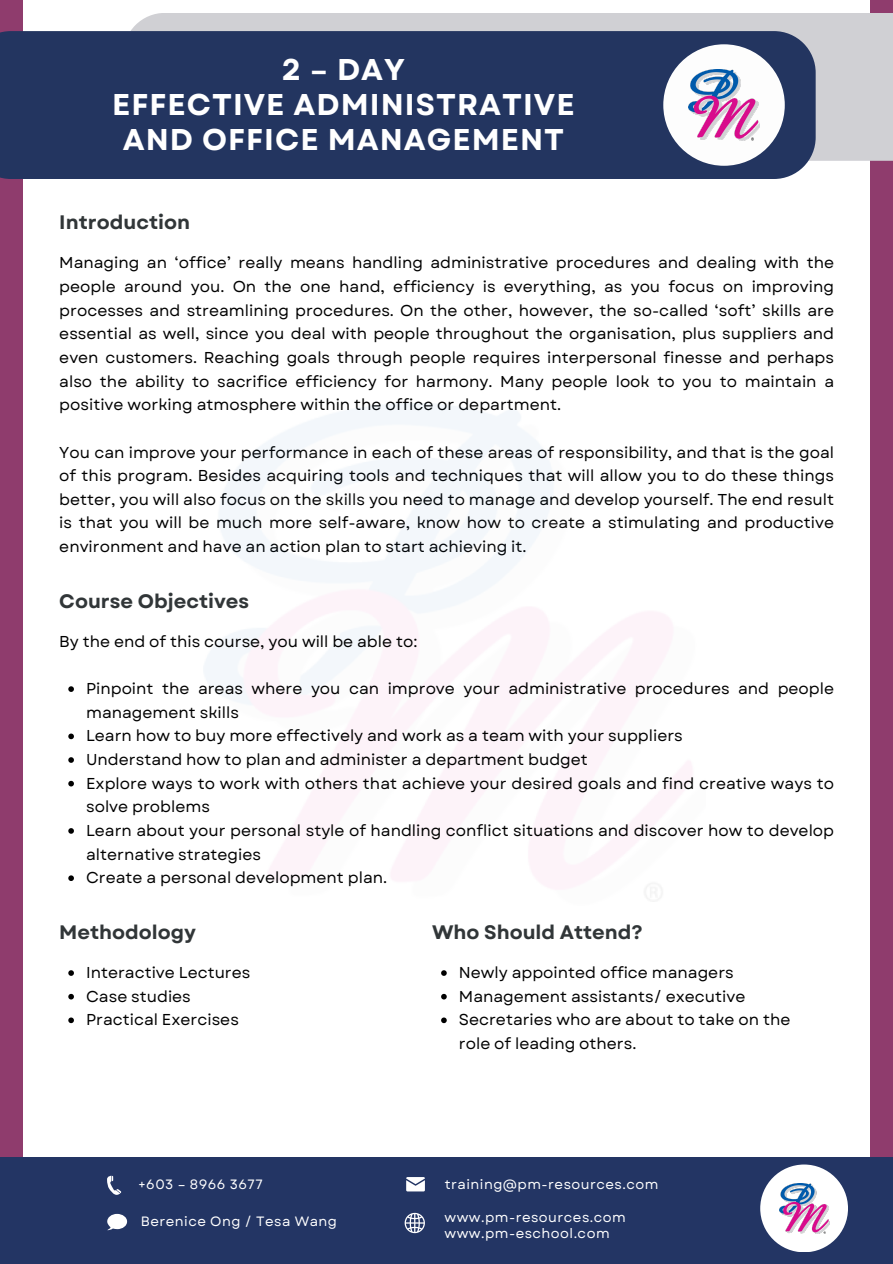
<style>
.page{position:relative;width:893px;height:1264px;background:#fff}
.page>*{position:absolute;margin:0;border:0;box-sizing:border-box;transform-origin:0 0}
.t1{font:700 30px/34.8px "Garet";letter-spacing:.035em;color:#fff;text-align:center}
.t2{font:700 19.5px "Garet";color:#313638}
.t3{font:15.75px/23.7px "Garet";color:#000}
.t4{font:13.5px "Garet";letter-spacing:.035em;color:#fff}
</style>
<div class="page">
<div style="left:0;top:0;width:892px;height:1156px;background:#8f3c6d"></div>
<div style="left:23px;top:0;width:846px;height:1214px;background:#fff"></div>
<div style="left:131px;top:13px;width:761px;height:148px;background:#d0d0d4"></div>
<div style="left:0;top:31px;width:815px;height:148px;background:#233560"></div>
<div style="left:663px;top:44px;width:121px;height:122px;background:#fdfdfd;border-radius:50%"></div>
<img style="left:688px;top:70px;width:71px;height:70px">
<svg style="left:68px;top:686px;width:6px;height:6px"></svg>
<svg style="left:68px;top:733px;width:6px;height:6px"></svg>
<svg style="left:68px;top:757px;width:6px;height:5px"></svg>
<svg style="left:68px;top:780px;width:6px;height:6px"></svg>
<svg style="left:68px;top:828px;width:6px;height:5px"></svg>
<svg style="left:68px;top:875px;width:6px;height:6px"></svg>
<svg style="left:68px;top:970px;width:6px;height:5px"></svg>
<svg style="left:68px;top:993px;width:6px;height:6px"></svg>
<svg style="left:68px;top:1017px;width:6px;height:6px"></svg>
<svg style="left:441px;top:970px;width:5px;height:5px"></svg>
<svg style="left:441px;top:993px;width:5px;height:6px"></svg>
<svg style="left:441px;top:1017px;width:5px;height:6px"></svg>
<div style="left:0;top:1156px;width:892px;height:107px;background:#233564"></div>
<div style="left:760px;top:1164px;width:87px;height:88px;background:#fff;border-radius:50%"></div>
<img style="left:779px;top:1183px;width:50px;height:50px">
<svg style="left:107px;top:1175px;width:14px;height:19px"></svg>
<svg style="left:107px;top:1213px;width:20px;height:17px"></svg>
<svg style="left:406px;top:1177px;width:19px;height:14px"></svg>
<svg style="left:404px;top:1212px;width:21px;height:21px"></svg>
<p class="t1" style="left:282px;top:52px;width:125px">2 – DAY</p>
<p class="t1" style="left:112px;top:87px;width:464px">EFFECTIVE ADMINISTRATIVE<br>AND OFFICE MANAGEMENT</p>
<p class="t2" style="left:59px;top:208px;width:132px">Introduction</p>
<p class="t3" style="left:59px;top:251px;width:776px;text-align:justify">Managing an ‘office’ really means handling administrative procedures and dealing with the people around you. On the one hand, efficiency is everything, as you focus on improving processes and streamlining procedures. On the other, however, the so-called ‘soft’ skills are essential as well, since you deal with people throughout the organisation, plus suppliers and even customers. Reaching goals through people requires interpersonal finesse and perhaps also the ability to sacrifice efficiency for harmony. Many people look to you to maintain a positive working atmosphere within the office or department.</p>
<p class="t3" style="left:59px;top:440px;width:776px;text-align:justify">You can improve your performance in each of these areas of responsibility, and that is the goal of this program. Besides acquiring tools and techniques that will allow you to do these things better, you will also focus on the skills you need to manage and develop yourself. The end result is that you will be much more self-aware, know how to create a stimulating and productive environment and have an action plan to start achieving it.</p>
<p class="t2" style="left:59px;top:587px;width:191px">Course Objectives</p>
<p class="t3" style="left:59px;top:629px;width:359px">By the end of this course, you will be able to:</p>
<p class="t3" style="left:86px;top:677px;width:749px">Pinpoint the areas where you can improve your administrative procedures and people management skills</p>
<p class="t3" style="left:86px;top:724px;width:598px">Learn how to buy more effectively and work as a team with your suppliers</p>
<p class="t3" style="left:86px;top:747px;width:503px">Understand how to plan and administer a department budget</p>
<p class="t3" style="left:86px;top:771px;width:749px">Explore ways to work with others that achieve your desired goals and find creative ways to solve problems</p>
<p class="t3" style="left:86px;top:818px;width:749px">Learn about your personal style of handling conflict situations and discover how to develop alternative strategies</p>
<p class="t3" style="left:86px;top:866px;width:302px">Create a personal development plan.</p>
<p class="t2" style="left:59px;top:918px;width:138px">Methodology</p>
<p class="t3" style="left:86px;top:960px;width:166px">Interactive Lectures</p>
<p class="t3" style="left:86px;top:984px;width:106px">Case studies</p>
<p class="t3" style="left:86px;top:1008px;width:154px">Practical Exercises</p>
<p class="t4" style="left:138px;top:1174px;width:126px">+603 – 8966 3677</p>
<p class="t4" style="left:141px;top:1211px;width:198px">Berenice Ong / Tesa Wang</p>
<p class="t2" style="left:432px;top:918px;width:212px">Who Should Attend?</p>
<p class="t3" style="left:459px;top:960px;width:276px">Newly appointed office managers</p>
<p class="t3" style="left:459px;top:984px;width:288px">Management assistants/ executive</p>
<p class="t3" style="left:459px;top:1008px;width:333px">Secretaries who are about to take on the role of leading others.</p>
<p class="t4" style="left:444px;top:1174px;width:215px">training@pm-resources.com</p>
<p class="t4" style="left:444px;top:1207px;width:183px">www.pm-resources.com</p>
<p class="t4" style="left:444px;top:1223px;width:167px">www.pm-eschool.com</p>
</div>
